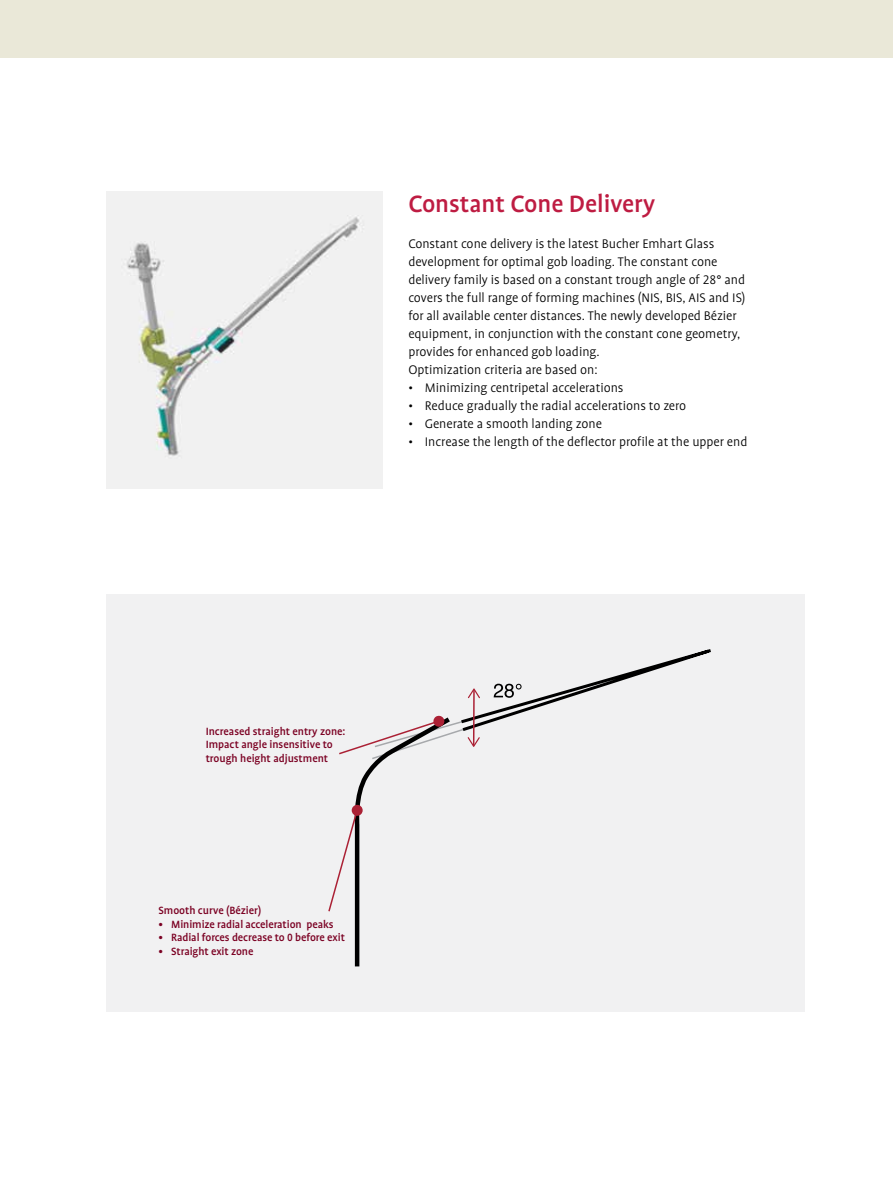
<style>
.page{position:relative;width:893px;height:1191px;background:#fff}
.page>*{position:absolute;margin:0;border:0;box-sizing:border-box;transform-origin:0 0}
.t1{font:500 27px "Bucher Profile";letter-spacing:-.005em;color:#be1c42}
.t2{font:300 14.25px/18px "Bucher Profile";letter-spacing:-.005em;color:#000}
.t3{font:500 12px/13.5px "Bucher Profile";letter-spacing:-.005em;color:#7b0123}
</style>
<div class="page">
<div style="left:0;top:0;width:893px;height:57px;background:#eae8d8"></div>
<hr style="left:892px;top:872px;width:1px;height:319px;background:#eae8d8">
<img style="left:106px;top:191px;width:277px;height:297px">
<div style="left:106px;top:594px;width:699px;height:417px;background:#f1f1f2"></div>
<div style="left:327px;top:647px;width:387px;height:324px;background:#f1f1f2"></div>
<h1 class="t1" style="left:408px;top:190px;width:248px">Constant Cone Delivery</h1>
<p class="t2" style="left:408px;top:235px;width:339px">Constant cone delivery is the latest Bucher Emhart Glass development for optimal gob loading. The constant cone delivery family is based on a constant trough angle of 28° and covers the full range of forming machines (NIS, BIS, AIS and IS) for all available center distances. The newly developed Bézier equipment, in conjunction with the constant cone geometry, provides for enhanced gob loading.<br>Optimization criteria are based on:</p>
<p class="t2" style="left:408px;top:379px;width:217px">• Minimizing centripetal accelerations</p>
<p class="t2" style="left:408px;top:397px;width:279px">• Reduce gradually the radial accelerations to zero</p>
<p class="t2" style="left:408px;top:415px;width:195px">• Generate a smooth landing zone</p>
<p class="t2" style="left:408px;top:433px;width:341px">• Increase the length of the deflector profile at the upper end</p>
<p class="t3" style="left:206px;top:724px;width:141px">Increased straight entry zone:<br>Impact angle insensitive to trough height adjustment</p>
<p class="t3" style="left:158px;top:904px;width:104px">Smooth curve (Bézier)</p>
<p class="t3" style="left:158px;top:917px;width:177px">• Minimize radial acceleration peaks</p>
<p class="t3" style="left:158px;top:931px;width:188px">• Radial forces decrease to 0 before exit</p>
<p class="t3" style="left:158px;top:944px;width:96px">• Straight exit zone</p>
</div>
